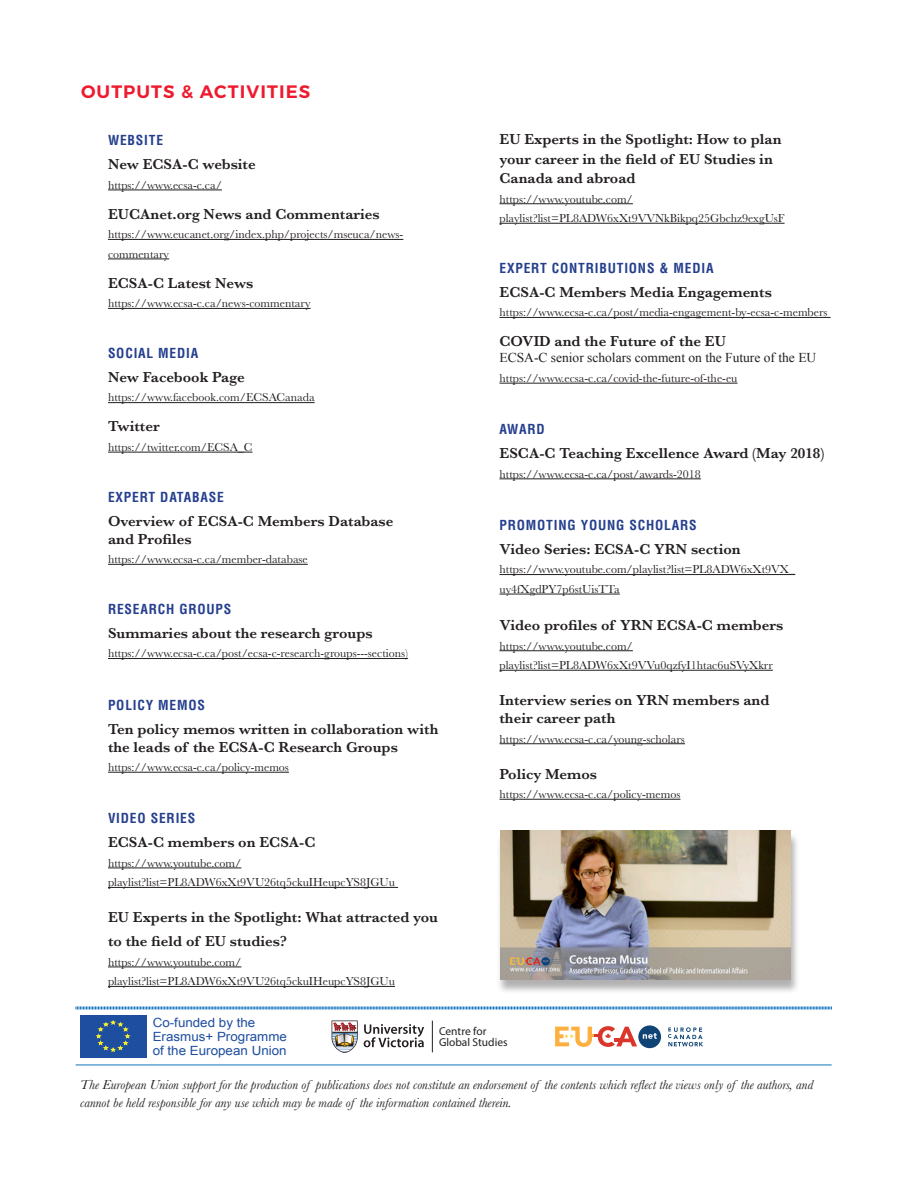
<style>
.page{position:relative;width:918px;height:1188px;background:#fff}
.page>*{position:absolute;margin:0;border:0;box-sizing:border-box;transform-origin:0 0}
.t1{font:600 18px "Montserrat";letter-spacing:.06em;color:#ee1a2e}
.t2{font:600 15px/18px "Baskerville";color:#231f20}
.t3{font:italic 13.5px/18px "Baskerville";color:#231f20}
.t4{font:700 condensed 13.5px "Helvetica";letter-spacing:.06em;color:#253f8e}
.t5{font:13.5px "Times New Roman";color:#231f20}
.t6{font:12.75px/14.2px "Arial";color:#1e4e9f;scale:1.05 1}
.t7{font:12px/19.5px "Baskerville";color:#231f20}
.t8{font:11.4px/11.4px "Myriad Pro";color:#231f20}
</style>
<div class="page">
<hr style="left:108px;top:190px;width:114px;height:1px;background:#231f20">
<hr style="left:108px;top:239px;width:295px;height:1px;background:#231f20">
<hr style="left:108px;top:259px;width:61px;height:1px;background:#231f20">
<hr style="left:108px;top:308px;width:203px;height:1px;background:#231f20">
<hr style="left:108px;top:402px;width:207px;height:1px;background:#231f20">
<hr style="left:108px;top:452px;width:145px;height:1px;background:#231f20">
<hr style="left:108px;top:564px;width:200px;height:1px;background:#231f20">
<hr style="left:108px;top:658px;width:300px;height:1px;background:#231f20">
<hr style="left:108px;top:772px;width:181px;height:1px;background:#231f20">
<hr style="left:108px;top:868px;width:133px;height:1px;background:#231f20">
<hr style="left:108px;top:887px;width:290px;height:1px;background:#231f20">
<hr style="left:108px;top:967px;width:133px;height:1px;background:#231f20">
<hr style="left:108px;top:986px;width:287px;height:1px;background:#231f20">
<svg style="left:75px;top:1006px;width:757px;height:4px;background:#86b8dd"></svg>
<hr style="left:76px;top:1065px;width:756px;height:1px;background:#1074bc">
<svg style="left:364px;top:1024px;width:60px;height:23px"></svg>
<svg style="left:332px;top:1021px;width:26px;height:32px"></svg>
<hr style="left:432px;top:1021px;width:1px;height:31px;background:#231f20">
<svg style="left:668px;top:1027px;width:35px;height:19px"></svg>
<div style="left:638px;top:1025px;width:23px;height:23px;background:#104475;border-radius:50%"></div>
<svg style="left:643px;top:1033px;width:14px;height:6px"></svg>
<svg style="left:555px;top:1026px;width:82px;height:21px"></svg>
<div style="left:80px;top:1015px;width:66px;height:43px;background:#1e4e9f"></div>
<svg style="left:95px;top:1020px;width:35px;height:33px"></svg>
<hr style="left:500px;top:203px;width:133px;height:1px;background:#231f20">
<hr style="left:500px;top:223px;width:285px;height:1px;background:#231f20">
<hr style="left:500px;top:317px;width:331px;height:1px;background:#231f20">
<hr style="left:500px;top:383px;width:238px;height:1px;background:#231f20">
<hr style="left:500px;top:479px;width:201px;height:1px;background:#231f20">
<hr style="left:500px;top:574px;width:295px;height:1px;background:#231f20">
<hr style="left:500px;top:594px;width:120px;height:1px;background:#231f20">
<hr style="left:500px;top:650px;width:133px;height:1px;background:#231f20">
<hr style="left:500px;top:670px;width:273px;height:1px;background:#231f20">
<hr style="left:500px;top:743px;width:185px;height:1px;background:#231f20">
<hr style="left:500px;top:799px;width:180px;height:1px;background:#231f20">
<div style="left:497px;top:832px;width:303px;height:162px;background:#231f20;opacity:.35"></div>
<img style="left:501px;top:831px;width:290px;height:148px">
<p class="t1" style="left:81px;top:81px;width:231px">OUTPUTS &amp; ACTIVITIES</p>
<p class="t4" style="left:108px;top:132px;width:57px">WEBSITE</p>
<p class="t2" style="left:108px;top:155px;width:149px">New ECSA-C website</p>
<p class="t7" style="left:108px;top:175px;width:115px">https://www.ecsa-c.ca/</p>
<p class="t2" style="left:108px;top:205px;width:273px">EUCAnet.org News and Commentaries</p>
<p class="t7" style="left:108px;top:225px;width:297px">https://www.eucanet.org/index.php/projects/mseuca/news&shy;commentary</p>
<p class="t2" style="left:108px;top:274px;width:147px">ECSA-C Latest News</p>
<p class="t7" style="left:108px;top:294px;width:204px">https://www.ecsa-c.ca/news-commentary</p>
<p class="t4" style="left:108px;top:345px;width:92px">SOCIAL MEDIA</p>
<p class="t2" style="left:108px;top:368px;width:138px">New Facebook Page</p>
<p class="t7" style="left:108px;top:388px;width:208px">https://www.facebook.com/ECSACanada</p>
<p class="t2" style="left:108px;top:417px;width:53px">Twitter</p>
<p class="t7" style="left:108px;top:437px;width:146px">https://twitter.com/ECSA_C</p>
<p class="t4" style="left:108px;top:488px;width:117px">EXPERT DATABASE</p>
<p class="t2" style="left:108px;top:512px;width:287px">Overview of ECSA-C Members Database and Profiles</p>
<p class="t7" style="left:108px;top:550px;width:201px">https://www.ecsa-c.ca/member-database</p>
<p class="t4" style="left:108px;top:600px;width:125px">RESEARCH GROUPS</p>
<p class="t2" style="left:108px;top:624px;width:266px">Summaries about the research groups</p>
<p class="t7" style="left:108px;top:644px;width:302px">https://www.ecsa-c.ca/post/ecsa-c-research-groups---sections)</p>
<p class="t4" style="left:108px;top:696px;width:99px">POLICY MEMOS</p>
<p class="t2" style="left:108px;top:720px;width:332px">Ten policy memos written in collaboration with the leads of the ECSA-C Research Groups</p>
<p class="t7" style="left:108px;top:758px;width:182px">https://www.ecsa-c.ca/policy-memos</p>
<p class="t4" style="left:108px;top:810px;width:89px">VIDEO SERIES</p>
<p class="t2" style="left:108px;top:833px;width:209px">ECSA-C members on ECSA-C</p>
<p class="t7" style="left:108px;top:853px;width:289px">https://www.youtube.com/ playlist?list=PL8ADW6xXt9VU26tq5ckuIHeupcYS8JGUu</p>
<p class="t2" style="left:108px;top:905px;width:332px;line-height:24px">EU Experts in the Spotlight: What attracted you to the field of EU studies?</p>
<p class="t7" style="left:108px;top:952px;width:289px">https://www.youtube.com/ playlist?list=PL8ADW6xXt9VU26tq5ckuIHeupcYS8JGUu</p>
<p class="t2" style="left:500px;top:129px;width:284px;line-height:19.5px">EU Experts in the Spotlight: How to plan your career in the field of EU Studies in<br>Canada and abroad</p>
<p class="t7" style="left:500px;top:189px;width:287px">https://www.youtube.com/ playlist?list=PL8ADW6xXt9VVNkBikpq25Gbchz9exgUsF</p>
<p class="t4" style="left:500px;top:259px;width:216px">EXPERT CONTRIBUTIONS &amp; MEDIA</p>
<p class="t2" style="left:500px;top:283px;width:274px">ECSA-C Members Media Engagements</p>
<p class="t7" style="left:500px;top:303px;width:330px">https://www.ecsa-c.ca/post/media-engagement-by-ecsa-c-members</p>
<p class="t2" style="left:500px;top:332px;width:228px">COVID and the Future of the EU</p>
<p class="t5" style="left:500px;top:349px;width:318px">ECSA-C senior scholars comment on the Future of the EU</p>
<p class="t7" style="left:500px;top:368px;width:240px">https://www.ecsa-c.ca/covid-the-future-of-the-eu</p>
<p class="t4" style="left:500px;top:421px;width:47px">AWARD</p>
<p class="t2" style="left:500px;top:444px;width:326px">ESCA-C Teaching Excellence Award (May 2018)</p>
<p class="t7" style="left:500px;top:464px;width:203px">https://www.ecsa-c.ca/post/awards-2018</p>
<p class="t4" style="left:500px;top:516px;width:199px">PROMOTING YOUNG SCHOLARS</p>
<p class="t2" style="left:500px;top:540px;width:243px">Video Series: ECSA-C YRN section</p>
<p class="t7" style="left:500px;top:560px;width:297px">https://www.youtube.com/playlist?list=PL8ADW6xXt9VX_ uy4fXgdPY7p6stUisTTa</p>
<p class="t2" style="left:500px;top:616px;width:286px">Video profiles of YRN ECSA-C members</p>
<p class="t7" style="left:500px;top:636px;width:275px">https://www.youtube.com/ playlist?list=PL8ADW6xXt9VVu0qzfyI1htac6uSVyXkrr</p>
<p class="t2" style="left:500px;top:691px;width:271px">Interview series on YRN members and their career path</p>
<p class="t7" style="left:500px;top:729px;width:187px">https://www.ecsa-c.ca/young-scholars</p>
<p class="t2" style="left:500px;top:765px;width:99px">Policy Memos</p>
<p class="t7" style="left:500px;top:785px;width:182px">https://www.ecsa-c.ca/policy-memos</p>
<p class="t6" style="left:153px;top:1015px;width:129px">Co-funded by the<br>Erasmus+ Programme of the European Union</p>
<p class="t3" style="left:80px;top:1076px;width:735px">The European Union support for the production of publications does not constitute an endorsement of the contents which reflect the views only of the authors, and cannot be held responsible for any use which may be made of the information contained therein.</p>
<p class="t8" style="left:439px;top:1025px;width:70px">Centre for<br>Global Studies</p>
</div>
